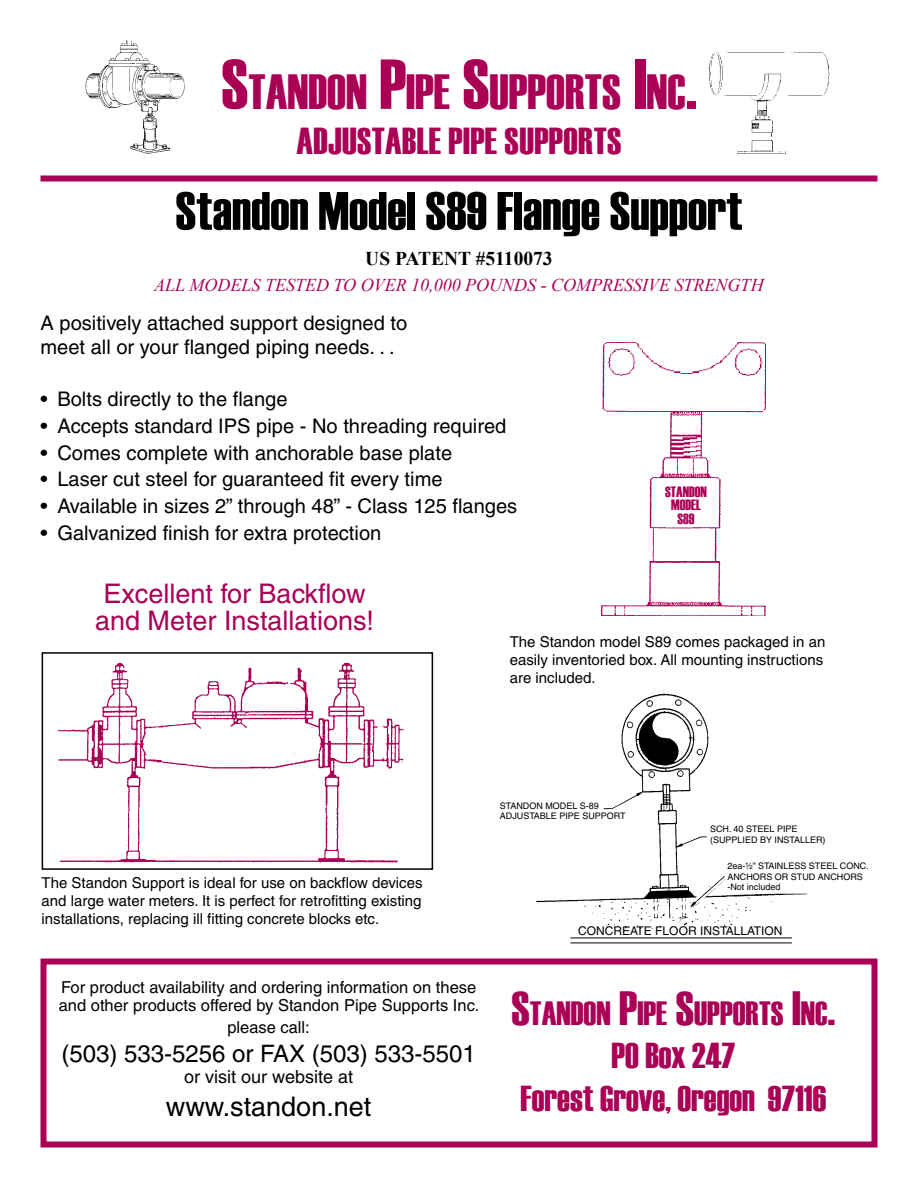
<style>
.page{position:relative;width:918px;height:1188px;background:#fff}
.page>*{position:absolute;margin:0;border:0;box-sizing:border-box;transform-origin:0 0}
.t1{font:54px "Haettenschweiler";color:#000}
.t2{font:49.35px "Haettenschweiler";color:#a90056}
.t3{font:37.5px "Haettenschweiler";letter-spacing:.01em;color:#a90056}
.t4{font:36px/43.2px "Haettenschweiler";color:#a90056;text-align:center}
.t5{font:33.6px "Haettenschweiler";color:#a90056}
.t6{font:27px/27px "Helvetica";color:#a90056;text-align:center}
.t7{font:27px "Helvetica";color:#000}
.t8{font:24px "Helvetica";color:#000}
.t9{font:20.1px/24.2px "Helvetica";color:#000}
.t10{font:700 19.5px "Times New Roman";color:#000}
.t11{font:italic 18px "Times New Roman";color:#a90056}
.t12{font:18px "Helvetica";color:#000}
.t13{font:16.5px/18px "Helvetica";color:#000}
.t14{font:15px/18px "Helvetica";color:#000;text-align:justify}
.t15{font:15px/13.5px "Haettenschweiler";color:#a90056;text-align:center}
.t16{font:12px "Helvetica";color:#000}
.t17{font:9px/10.8px "Helvetica";color:#000}
.s1{font-size:70.5px}
.s2{font-size:48px}
</style>
<div class="page">
<div style="left:40px;top:176px;width:838px;height:6px;background:#a90056"></div>
<div style="left:40px;top:958px;width:838px;height:190px;border:6px solid #a90056"></div>
<div style="left:42px;top:652px;width:391px;height:218px;border:2px solid #000"></div>
<img style="left:709px;top:52px;width:121px;height:102px">
<img style="left:86px;top:40px;width:98px;height:114px">
<img style="left:58px;top:663px;width:345px;height:199px">
<img style="left:537px;top:694px;width:271px;height:234px">
<img style="left:601px;top:343px;width:165px;height:273px">
<hr style="left:570px;top:937px;width:222px;height:1px;background:#000">
<hr style="left:570px;top:942px;width:222px;height:1px;background:#000">
<h2 class="t2" style="left:221px;top:58px;width:477px"><span class="s1">S</span>TANDON <span class="s1">P</span>IPE <span class="s1">S</span>UPPORTS <span class="s1">I</span>NC<span class="s1">.</span></h2>
<h3 class="t3" style="left:296px;top:115px;width:327px">ADJUSTABLE PIPE SUPPORTS</h3>
<h1 class="t1" style="left:176px;top:174px;width:569px">Standon Model S89 Flange Support</h1>
<p class="t10" style="left:365px;top:245px;width:189px">US PATENT #5110073</p>
<p class="t11" style="left:154px;top:272px;width:611px">ALL MODELS TESTED TO OVER 10,000 POUNDS - COMPRESSIVE STRENGTH</p>
<p class="t9" style="left:40px;top:311px;width:368px">A positively attached support designed to meet all or your flanged piping needs. . .</p>
<p class="t9" style="left:40px;top:386px;width:249px">• Bolts directly to the flange</p>
<p class="t9" style="left:40px;top:413px;width:467px">• Accepts standard IPS pipe - No threading required</p>
<p class="t9" style="left:40px;top:440px;width:413px">• Comes complete with anchorable base plate</p>
<p class="t9" style="left:40px;top:467px;width:404px">• Laser cut steel for guaranteed fit every time</p>
<p class="t9" style="left:40px;top:494px;width:478px">• Available in sizes 2” through 48” - Class 125 flanges</p>
<p class="t9" style="left:40px;top:521px;width:342px">• Galvanized finish for extra protection</p>
<h3 class="t6" style="left:95px;top:580px;width:281px">Excellent for Backflow and Meter Installations!</h3>
<p class="t15" style="left:665px;top:485px;width:43px">STANDON<br>MODEL<br>S89</p>
<p class="t14" style="left:510px;top:633px;width:317px;text-align:left">The Standon model S89 comes packaged in an easily inventoried box. All mounting instructions are included.</p>
<p class="t14" style="left:42px;top:874px;width:383px">The Standon Support is ideal for use on backflow devices and large water meters. It is perfect for retrofitting existing installations, replacing ill fitting concrete blocks etc.</p>
<p class="t13" style="left:59px;top:978px;width:422px">For product availability and ordering information on these and other products offered by Standon Pipe Supports Inc.</p>
<p class="t13" style="left:227px;top:1018px;width:84px">please call:</p>
<p class="t8" style="left:62px;top:1039px;width:416px">(503) 533-5256 or FAX (503) 533-5501</p>
<p class="t12" style="left:184px;top:1067px;width:170px">or visit our website at</p>
<h3 class="t7" style="left:166px;top:1091px;width:207px">www.standon.net</h3>
<p class="t17" style="left:500px;top:800px;width:127px">STANDON MODEL S-89<br>ADJUSTABLE PIPE SUPPORT</p>
<p class="t17" style="left:710px;top:824px;width:117px">SCH. 40 STEEL PIPE (SUPPLIED BY INSTALLER)</p>
<p class="t17" style="left:727px;top:860px;width:143px">2ea-½” STAINLESS STEEL CONC.<br>ANCHORS OR STUD ANCHORS -Not included</p>
<p class="t16" style="left:578px;top:924px;width:206px">CONCREATE FLOOR INSTALLATION</p>
<h3 class="t5" style="left:512px;top:990px;width:325px"><span class="s2">S</span>TANDON <span class="s2">P</span>IPE <span class="s2">S</span>UPPORTS <span class="s2">I</span>NC<span class="s2">.</span></h3>
<h3 class="t4" style="left:520px;top:1034px;width:307px">PO Box 247<br>Forest Grove, Oregon 97116</h3>
</div>
